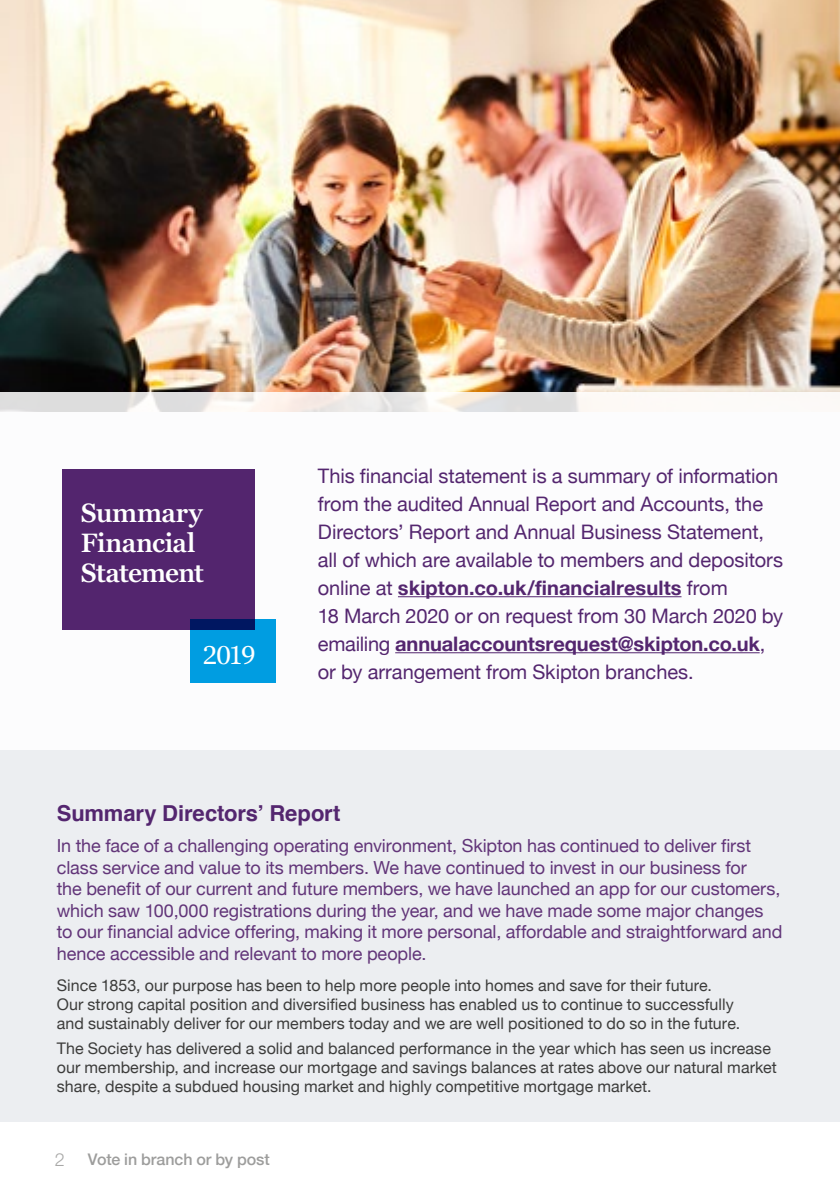
<style>
.page{position:relative;width:840px;height:1191px;background:#fff}
.page>*{position:absolute;margin:0;border:0;box-sizing:border-box;transform-origin:0 0}
.t1{font:600 26.4px/30.4px "Georgia Pro";letter-spacing:-.02em;color:#fff}
.t2{font:25.6px "Georgia Pro";color:#fff}
.t3{font:700 22px "Helvetica";letter-spacing:-.005em;color:#54266f}
.t4{font:20px/28px "Helvetica Neue";letter-spacing:-.005em;color:#54266f}
.t5{font:18px/21.6px "Helvetica Neue";letter-spacing:-.005em;color:#623579}
.t6{font:300 18px "Helvetica Neue LT Std";color:#a8a8a7}
.t7{font:16px/19.2px "Helvetica Neue";letter-spacing:.005em;color:#3c3c3b}
.t8{font:500 16px "Helvetica Neue";letter-spacing:-.005em;color:#9d9d9c}
.s1{font-weight:700}
</style>
<div class="page">
<img style="left:0;top:0;width:839px;height:392px">
<div style="left:0;top:412px;width:839px;height:709px;background:#eceef1"></div>
<div style="left:0;top:392px;width:839px;height:357px;background:#fff"></div>
<hr style="left:398px;top:596px;width:283px;height:1px;background:#54266f">
<hr style="left:395px;top:652px;width:364px;height:1px;background:#54266f">
<div style="left:62px;top:469px;width:193px;height:160px;background:#54266f"></div>
<div style="left:190px;top:618px;width:86px;height:64px;background:#009fe3"></div>
<h1 class="t1" style="left:81px;top:498px;width:123px">Summary financial statement</h1>
<h1 class="t1" style="left:81px;top:529px;width:125px">Financial<br>Statement</h1>
<h2 class="t2" style="left:203px;top:640px;width:54px">2019</h2>
<p class="t4" style="left:317px;top:463px;width:466px">This financial statement is a summary of information from the audited Annual Report and Accounts, the Directors’ Report and Annual Business Statement, all of which are available to members and depositors online at <span class="s1">skipton.co.uk/financialresults</span> from<br>18 March 2020 or on request from 30 March 2020 by emailing <span class="s1">annualaccountsrequest@skipton.co.uk</span>, or by arrangement from Skipton branches.</p>
<h3 class="t3" style="left:57px;top:795px;width:285px">Summary Directors’ Report</h3>
<p class="t5" style="left:57px;top:835px;width:726px">In the face of a challenging operating environment, Skipton has continued to deliver first class service and value to its members. We have continued to invest in our business for<br>the benefit of our current and future members, we have launched an app for our customers, which saw 100,000 registrations during the year, and we have made some major changes to our financial advice offering, making it more personal, affordable and straightforward and hence accessible and relevant to more people.</p>
<p class="t7" style="left:57px;top:976px;width:684px">Since 1853, our purpose has been to help more people into homes and save for their future.<br>Our strong capital position and diversified business has enabled us to continue to successfully and sustainably deliver for our members today and we are well positioned to do so in the future.</p>
<p class="t7" style="left:57px;top:1039px;width:721px">The Society has delivered a solid and balanced performance in the year which has seen us increase our membership, and increase our mortgage and savings balances at rates above our natural market share, despite a subdued housing market and highly competitive mortgage market.</p>
<p class="t6" style="left:55px;top:1148px;width:12px">2</p>
<p class="t8" style="left:88px;top:1146px;width:183px">Vote in branch or by post</p>
</div>
